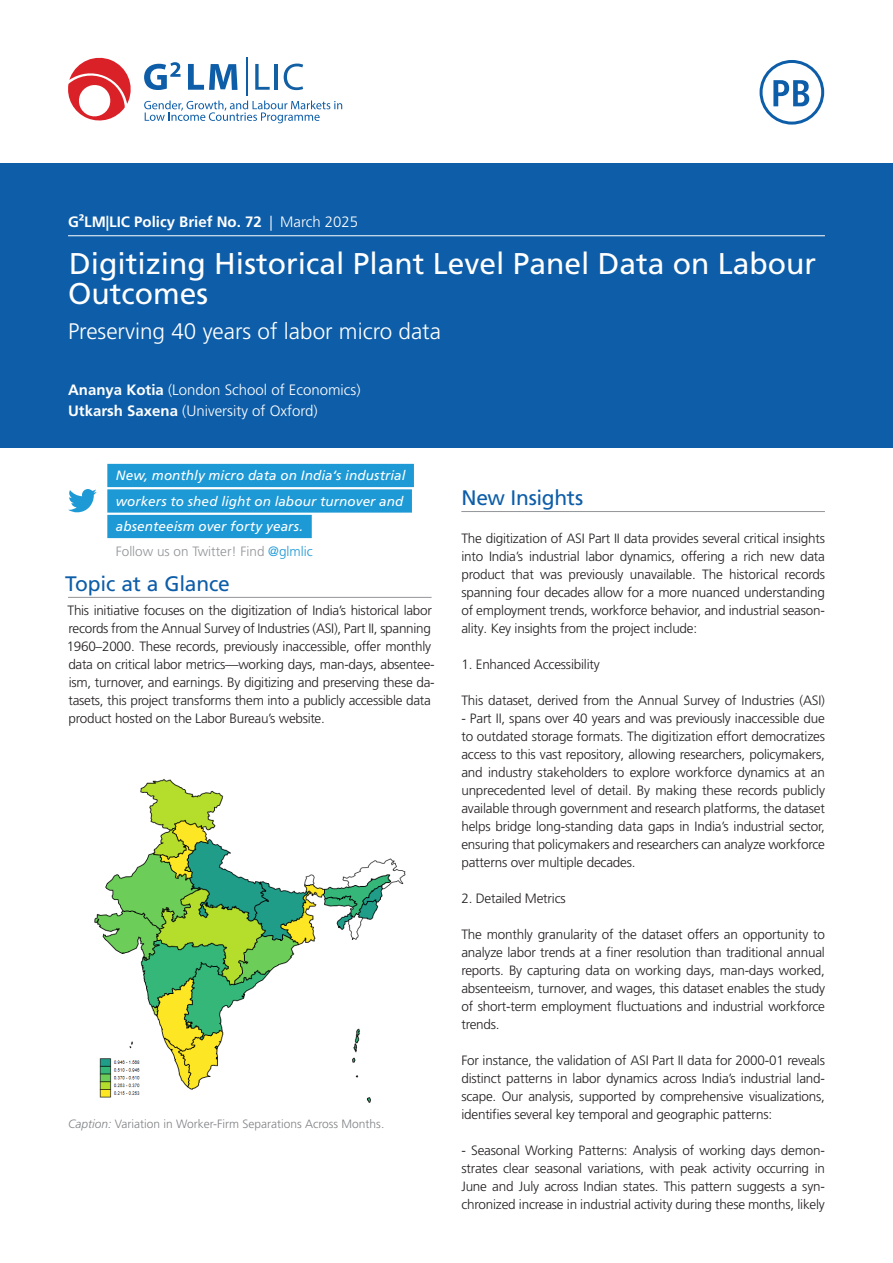
<style>
.page{position:relative;width:893px;height:1263px;background:#fff}
.page>*{position:absolute;margin:0;border:0;box-sizing:border-box;transform-origin:0 0}
.Title___H1{font:30px/30px "Frutiger LT Pro";color:#fff}
.Title___H2{font:300 22.5px "Frutiger LT Pro";color:#fff}
.Content___H1{font:21px "Frutiger LT Pro";letter-spacing:-.01em;color:#0d5da8}
.Title___Authors{font:300 15px "Frutiger LT Pro";color:#fff}
.Title___Verso{font:700 15px "Frutiger LT Pro";color:#fff}
.Content___Body_Text{font:300 13.5px/18px "Frutiger LT Pro";letter-spacing:-.02em;color:#231f20;text-align:justify}
.Content___Tweet{font:italic 13.5px "Frutiger LT Pro";letter-spacing:.005em;color:#fff}
.t1{font:300 13.5px "Frutiger LT Pro";color:#939598}
.Content___Caption{font:300 12px "Frutiger LT Pro";color:#808285}
.s1{font-weight:300}
.s2{font-weight:700}
.s3{color:#1d99d6}
.s4{font-style:italic}
</style>
<div class="page">
<div style="left:0;top:163px;width:893px;height:285px;background:#0d5da8"></div>
<svg style="left:760px;top:60px;width:64px;height:65px"></svg>
<svg style="left:255px;top:64px;width:15px;height:26px"></svg>
<hr style="left:275px;top:64px;width:3px;height:26px;background:#125fa3">
<svg style="left:284px;top:64px;width:19px;height:26px"></svg>
<svg style="left:68px;top:58px;width:63px;height:63px"></svg>
<hr style="left:246px;top:58px;width:1px;height:38px;background:#0d5da8">
<svg style="left:188px;top:64px;width:50px;height:26px"></svg>
<svg style="left:144px;top:62px;width:37px;height:28px"></svg>
<svg style="left:144px;top:101px;width:198px;height:22px"></svg>
<svg style="left:68px;top:489px;width:29px;height:23px"></svg>
<img style="left:94px;top:779px;width:312px;height:323px">
<hr style="left:68px;top:597px;width:364px;height:1px;background:#939598">
<div style="left:107px;top:464px;width:307px;height:23px;background:#1d99d6"></div>
<div style="left:107px;top:489px;width:305px;height:24px;background:#1d99d6"></div>
<div style="left:107px;top:515px;width:205px;height:23px;background:#1d99d6"></div>
<hr style="left:461px;top:511px;width:364px;height:1px;background:#939598">
<hr style="left:68px;top:235px;width:757px;height:1px;background:#fff">
<p class="Title___Verso" style="left:68px;top:213px;width:292px">G²LM|LIC Policy Brief No. 72 <span class="s1">| March 2025</span></p>
<p class="Title___H1" style="left:68px;top:249px;width:750px">Digitizing Historical Plant Level Panel Data on Labour<br>Outcomes</p>
<p class="Title___H2" style="left:68px;top:318px;width:374px">Preserving 40 years of labor micro data</p>
<p class="Title___Authors" style="left:68px;top:381px;width:294px"><span class="s2">Ananya Kotia</span> (London School of Economics)</p>
<p class="Title___Authors" style="left:68px;top:402px;width:251px"><span class="s2">Utkarsh Saxena</span> (University of Oxford)</p>
<p class="Content___Tweet" style="left:116px;top:468px;width:291px">New, monthly micro data on India‘s industrial</p>
<p class="Content___Tweet" style="left:116px;top:493px;width:289px">workers to shed light on labour turnover and</p>
<p class="Content___Tweet" style="left:116px;top:519px;width:189px">absenteeism over forty years.</p>
<p class="t1" style="left:116px;top:543px;width:198px">Follow us on Twitter! Find <span class="s3">@glmlic</span></p>
<p class="Content___H1" style="left:65px;top:571px;width:166px">Topic at a Glance</p>
<p class="Content___Body_Text" style="left:67px;top:601px;width:369px;text-align:left">This initiative focuses on the digitization of India’s historical labor records from the Annual Survey of Industries (ASI), Part II, spanning 1960–2000. These records, previously inaccessible, offer monthly data on critical labor metrics—working days, man-days, absentee&shy;ism, turnover, and earnings. By digitizing and preserving these da&shy;tasets, this project transforms them into a publicly accessible data product hosted on the Labor Bureau’s website.</p>
<p class="Content___Caption" style="left:68px;top:1117px;width:318px"><span class="s4">Caption:</span> Variation in Worker-Firm Separations Across Months.</p>
<p class="Content___H1" style="left:461px;top:485px;width:123px">New Insights</p>
<p class="Content___Body_Text" style="left:461px;top:529px;width:365px">The digitization of ASI Part II data provides several critical insights into India’s industrial labor dynamics, offering a rich new data product that was previously unavailable. The historical records spanning four decades allow for a more nuanced understanding of employment trends, workforce behavior, and industrial season&shy;ality. Key insights from the project include:</p>
<p class="Content___Body_Text" style="left:461px;top:655px;width:140px">1. Enhanced Accessibility</p>
<p class="Content___Body_Text" style="left:461px;top:691px;width:365px">This dataset, derived from the Annual Survey of Industries (ASI)</p>
<p class="Content___Body_Text" style="left:461px;top:709px;width:365px">- Part II, spans over 40 years and was previously inaccessible due to outdated storage formats. The digitization effort democratizes access to this vast repository, allowing researchers, policymakers, and industry stakeholders to explore workforce dynamics at an unprecedented level of detail. By making these records publicly available through government and research platforms, the dataset helps bridge long-standing data gaps in India’s industrial sector, ensuring that policymakers and researchers can analyze workforce patterns over multiple decades.</p>
<p class="Content___Body_Text" style="left:461px;top:889px;width:106px">2. Detailed Metrics</p>
<p class="Content___Body_Text" style="left:461px;top:925px;width:365px">The monthly granularity of the dataset offers an opportunity to analyze labor trends at a finer resolution than traditional annual reports. By capturing data on working days, man-days worked, absenteeism, turnover, and wages, this dataset enables the study of short-term employment fluctuations and industrial workforce trends.</p>
<p class="Content___Body_Text" style="left:461px;top:1051px;width:365px">For instance, the validation of ASI Part II data for 2000-01 reveals distinct patterns in labor dynamics across India’s industrial land&shy;scape. Our analysis, supported by comprehensive visualizations, identifies several key temporal and geographic patterns:</p>
<p class="Content___Body_Text" style="left:461px;top:1141px;width:365px">- Seasonal Working Patterns: Analysis of working days demon&shy;strates clear seasonal variations, with peak activity occurring in June and July across Indian states. This pattern suggests a syn&shy;chronized increase in industrial activity during these months, likely</p>
</div>
